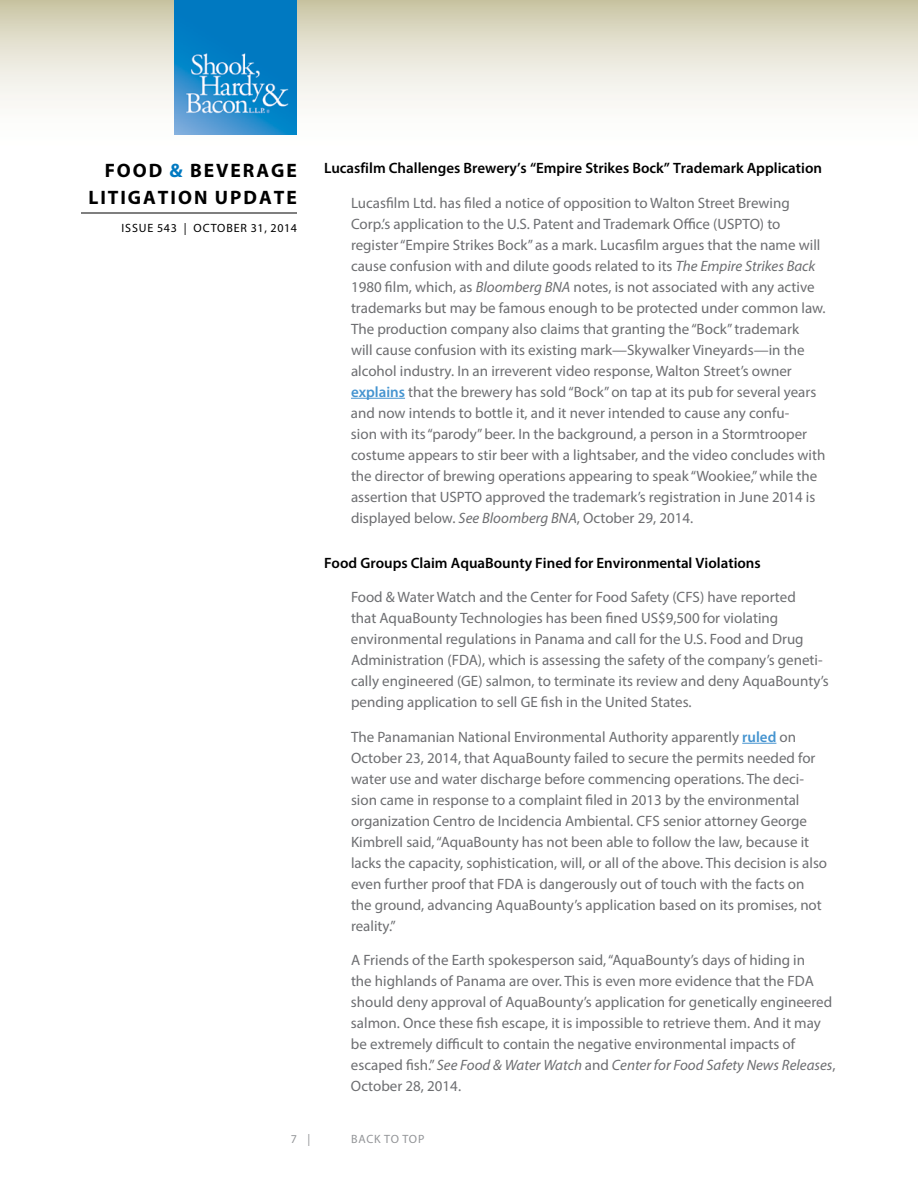
<style>
.page{position:relative;width:918px;height:1188px;background:#fff}
.page>*{position:absolute;margin:0;border:0;box-sizing:border-box;transform-origin:0 0}
.t1{font:700 19.5px/27px "Myriad Pro";letter-spacing:.1em;color:#000}
.t2{font:15px/21px "Myriad Pro";color:#6d6e71}
.t3{font:600 15px "Myriad Pro";color:#000}
.t4{font:12px "Myriad Pro";letter-spacing:.07em;color:#000}
.t5{font:12px "Myriad Pro";letter-spacing:.07em;color:#939598}
.s1{color:#0079c1}
.s2{font-style:italic}
.s3{font-weight:600;color:#4594d0}
</style>
<div class="page">
<svg style="left:0;top:0;width:918px;height:135px"></svg>
<hr style="left:81px;top:213px;width:216px;height:1px;background:#000">
<img style="left:175px;top:0;width:122px;height:135px">
<hr style="left:351px;top:398px;width:54px;height:1px;background:#4594d0">
<hr style="left:742px;top:743px;width:34px;height:1px;background:#4594d0">
<h1 class="t1" style="left:88px;top:156px;width:210px;text-indent:16px">FOOD <span class="s1">&amp;</span> BEVERAGE<br>LITIGATION UPDATE</h1>
<p class="t4" style="left:122px;top:221px;width:177px">Issue 543 | OCTOBER 31, 2014</p>
<p class="t3" style="left:324px;top:159px;width:500px">Lucasfilm Challenges Brewery’s “Empire Strikes Bock” Trademark Application</p>
<p class="t2" style="left:351px;top:192px;width:476px">Lucasfilm Ltd. has filed a notice of opposition to Walton Street Brewing Corp.’s application to the U.S. Patent and Trademark Office (USPTO) to register “Empire Strikes Bock” as a mark. Lucasfilm argues that the name will cause confusion with and dilute goods related to its <span class="s2">The Empire Strikes Back </span>1980 film, which, as <span class="s2">Bloomberg BNA</span> notes, is not associated with any active trademarks but may be famous enough to be protected under common law.<br>The production company also claims that granting the “Bock” trademark<br>will cause confusion with its existing mark—Skywalker Vineyards—in the alcohol industry. In an irreverent video response, Walton Street’s owner <span class="s3">explains</span> that the brewery has sold “Bock” on tap at its pub for several years and now intends to bottle it, and it never intended to cause any confu-<br>sion with its “parody” beer. In the background, a person in a Stormtrooper costume appears to stir beer with a lightsaber, and the video concludes with the director of brewing operations appearing to speak “Wookiee,” while the assertion that USPTO approved the trademark’s registration in June 2014 is displayed below. <span class="s2">See Bloomberg BNA</span>, October 29, 2014.</p>
<p class="t3" style="left:324px;top:553px;width:438px">Food Groups Claim AquaBounty Fined for Environmental Violations</p>
<p class="t2" style="left:351px;top:586px;width:479px">Food &amp; Water Watch and the Center for Food Safety (CFS) have reported<br>that AquaBounty Technologies has been fined US$9,500 for violating environmental regulations in Panama and call for the U.S. Food and Drug Administration (FDA), which is assessing the safety of the company’s geneti&shy;cally engineered (GE) salmon, to terminate its review and deny AquaBounty’s pending application to sell GE fish in the United States.</p>
<p class="t2" style="left:351px;top:726px;width:478px">The Panamanian National Environmental Authority apparently <span class="s3">ruled</span> on October 23, 2014, that AquaBounty failed to secure the permits needed for water use and water discharge before commencing operations. The deci&shy;sion came in response to a complaint filed in 2013 by the environmental organization Centro de Incidencia Ambiental. CFS senior attorney George Kimbrell said, “AquaBounty has not been able to follow the law, because it lacks the capacity, sophistication, will, or all of the above. This decision is also even further proof that FDA is dangerously out of touch with the facts on the ground, advancing AquaBounty’s application based on its promises, not reality.”</p>
<p class="t2" style="left:351px;top:949px;width:486px">A Friends of the Earth spokesperson said, “AquaBounty’s days of hiding in<br>the highlands of Panama are over. This is even more evidence that the FDA should deny approval of AquaBounty’s application for genetically engineered salmon. Once these fish escape, it is impossible to retrieve them. And it may be extremely difficult to contain the negative environmental impacts of escaped fish.” <span class="s2">See Food &amp; Water Watch</span> and <span class="s2">Center for Food Safety News Releases</span>, October 28, 2014.</p>
<p class="t5" style="left:291px;top:1132px;width:21px">7 |</p>
<p class="t5" style="left:351px;top:1132px;width:67px">back to top</p>
</div>
